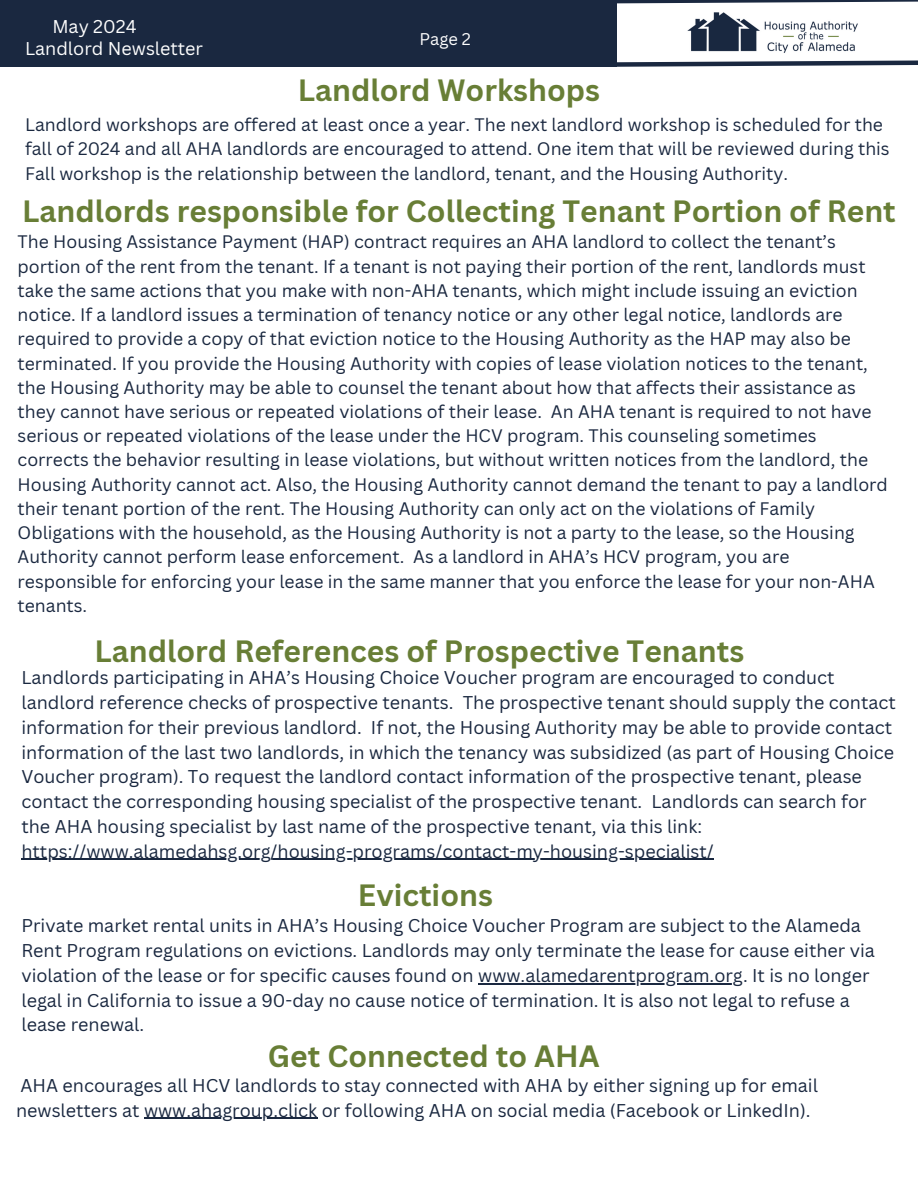
<style>
.page{position:relative;width:918px;height:1188px;background:#fff}
.page>*{position:absolute;margin:0;border:0;box-sizing:border-box;transform-origin:0 0}
.t1{font:700 30px "Canva Sans";color:#687e36}
.t2{font:18px/24.8px "Canva Sans";color:#1a2840}
.t3{font:18px "Canva Sans";color:#fefefe}
.t4{font:17.7px/24.3px "Canva Sans";color:#1a2840}
.t5{font:16.5px "Canva Sans";color:#fefefe}
</style>
<div class="page">
<img style="left:687px;top:12px;width:171px;height:41px">
<svg style="left:617px;top:60px;width:301px;height:7px"></svg>
<div style="left:0;top:0;width:617px;height:67px;background:#1a2840"></div>
<hr style="left:21px;top:859px;width:693px;height:1px;background:#1a2840">
<hr style="left:478px;top:983px;width:265px;height:1px;background:#1a2840">
<hr style="left:144px;top:1118px;width:173px;height:1px;background:#1a2840">
<svg style="left:617px;top:0;width:301px;height:4px"></svg>
<p class="t3" style="left:52px;top:14px;width:86px">May 2024</p>
<p class="t3" style="left:25px;top:36px;width:180px">Landlord Newsletter</p>
<p class="t5" style="left:419px;top:28px;width:53px">Page 2</p>
<p class="t3" style="left:33px;top:17px;width:104px">March 2023</p>
<p class="t5" style="left:400px;top:27px;width:53px">Page 2</p>
<p class="t3" style="left:33px;top:38px;width:184px">Quarterly Newsletter</p>
<h1 class="t1" style="left:298px;top:69px;width:304px">Landlord Workshops</h1>
<h1 class="t4" style="left:25px;top:112px;width:866px">Landlord workshops are offered at least once a year. The next landlord workshop is scheduled for the fall of 2024 and all AHA landlords are encouraged to attend. One item that will be reviewed during this<br>Fall workshop is the relationship between the landlord, tenant, and the Housing Authority.</h1>
<p class="t1" style="left:22px;top:190px;width:875px">Landlords responsible for Collecting Tenant Portion of Rent</p>
<p class="t4" style="left:18px;top:229px;width:872px">The Housing Assistance Payment (HAP) contract requires an AHA landlord to collect the tenant’s portion of the rent from the tenant. If a tenant is not paying their portion of the rent, landlords must take the same actions that you make with non-AHA tenants, which might include issuing an eviction notice. If a landlord issues a termination of tenancy notice or any other legal notice, landlords are required to provide a copy of that eviction notice to the Housing Authority as the HAP may also be terminated. If you provide the Housing Authority with copies of lease violation notices to the tenant, the Housing Authority may be able to counsel the tenant about how that affects their assistance as they cannot have serious or repeated violations of their lease. An AHA tenant is required to not have serious or repeated violations of the lease under the HCV program. This counseling sometimes corrects the behavior resulting in lease violations, but without written notices from the landlord, the Housing Authority cannot act. Also, the Housing Authority cannot demand the tenant to pay a landlord their tenant portion of the rent. The Housing Authority can only act on the violations of Family Obligations with the household, as the Housing Authority is not a party to the lease, so the Housing Authority cannot perform lease enforcement. As a landlord in AHA’s HCV program, you are responsible for enforcing your lease in the same manner that you enforce the lease for your non-AHA tenants.</p>
<h1 class="t1" style="left:95px;top:630px;width:651px">Landlord References of Prospective Tenants</h1>
<h1 class="t2" style="left:21px;top:665px;width:876px">Landlords participating in AHA’s Housing Choice Voucher program are encouraged to conduct landlord reference checks of prospective tenants. The prospective tenant should supply the contact information for their previous landlord. If not, the Housing Authority may be able to provide contact information of the last two landlords, in which the tenancy was subsidized (as part of Housing Choice Voucher program). To request the landlord contact information of the prospective tenant, please contact the corresponding housing specialist of the prospective tenant. Landlords can search for the AHA housing specialist by last name of the prospective tenant, via this link:</h1>
<p class="t2" style="left:21px;top:838px;width:694px">https://www.alamedahsg.org/housing-programs/contact-my-housing-specialist/</p>
<p class="t1" style="left:358px;top:874px;width:136px">Evictions</p>
<h1 class="t2" style="left:21px;top:913px;width:855px">Private market rental units in AHA’s Housing Choice Voucher Program are subject to the Alameda<br>Rent Program regulations on evictions. Landlords may only terminate the lease for cause either via violation of the lease or for specific causes found on www.alamedarentprogram.org. It is no longer</h1>
<p class="t2" style="left:21px;top:987px;width:830px">legal in California to issue a 90-day no cause notice of termination. It is also not legal to refuse a lease renewal.</p>
<p class="t1" style="left:268px;top:1035px;width:333px">Get Connected to AHA</p>
<p class="t2" style="left:16px;top:1072px;width:803px">AHA encourages all HCV landlords to stay connected with AHA by either signing up for email newsletters at www.ahagroup.click or following AHA on social media (Facebook or LinkedIn).</p>
</div>
